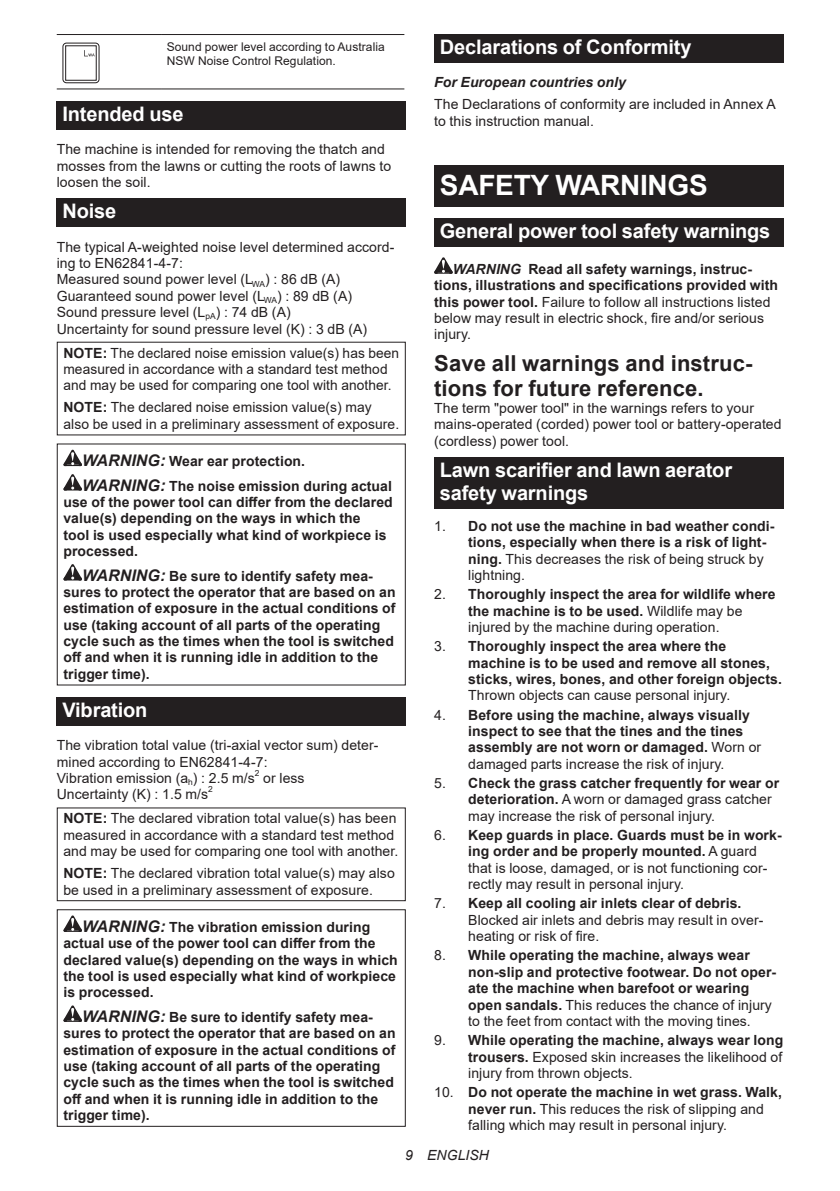
<style>
.page{position:relative;width:840px;height:1191px;background:#fff}
.page>*{position:absolute;margin:0;border:0;box-sizing:border-box;transform-origin:0 0}
.t1{font:700 28px "Arial";letter-spacing:-.01em;color:#fff}
.t2{font:700 22px/25.8px "Arial";letter-spacing:.005em;color:#231f20}
.t3{font:700 20px/23.4px "Arial";letter-spacing:-.01em;color:#fff}
.t4{font:700 14px/16.4px "Arial";letter-spacing:.005em;color:#231f20}
.t5{font:14px/16.4px "Arial";letter-spacing:.005em;color:#231f20}
.t6{font:italic 700 14px "Arial";letter-spacing:.005em;color:#231f20}
.t7{font:italic 14px "Arial";letter-spacing:.005em;color:#231f20}
.t8{font:12px/14px "Arial";letter-spacing:.005em;color:#231f20}
.t9{font:8.4px "Arial";color:#231f20}
.s1{font-weight:700}
.s2{font-style:italic;font-size:16px}
.s3{font-style:italic}
.s4{font-weight:400}
</style>
<div class="page">
<hr style="left:57px;top:34px;width:104px;height:1px;background:#231f20">
<hr style="left:161px;top:34px;width:243px;height:1px;background:#231f20">
<hr style="left:57px;top:88px;width:104px;height:1px;background:#231f20">
<hr style="left:161px;top:88px;width:243px;height:1px;background:#231f20">
<svg style="left:84px;top:50px;width:10px;height:6px"></svg>
<div style="left:65px;top:45px;width:31px;height:36px;border:1px solid #231f20"></div>
<div style="left:62px;top:43px;width:37px;height:40px;border:1px solid #231f20;border-radius:4px"></div>
<div style="left:57px;top:101px;width:348px;height:28px;background:#231f20"></div>
<div style="left:57px;top:198px;width:348px;height:29px;background:#231f20"></div>
<svg style="left:63px;top:450px;width:19px;height:16px"></svg>
<svg style="left:63px;top:474px;width:19px;height:16px"></svg>
<svg style="left:63px;top:564px;width:19px;height:16px"></svg>
<div style="left:57px;top:697px;width:348px;height:28px;background:#231f20"></div>
<div style="left:57px;top:807px;width:348px;height:94px;border:1px solid #231f20"></div>
<svg style="left:63px;top:915px;width:19px;height:17px"></svg>
<svg style="left:63px;top:1005px;width:19px;height:16px"></svg>
<div style="left:57px;top:909px;width:348px;height:217px;border:1px solid #231f20"></div>
<div style="left:434px;top:34px;width:348px;height:29px;background:#231f20"></div>
<div style="left:434px;top:166px;width:348px;height:41px;background:#231f20"></div>
<div style="left:434px;top:218px;width:348px;height:28px;background:#231f20"></div>
<svg style="left:434px;top:257px;width:18px;height:17px"></svg>
<div style="left:434px;top:457px;width:348px;height:52px;background:#231f20"></div>
<p class="t8" style="left:167px;top:39px;width:219px">Sound power level according to Australia<br>NSW Noise Control Regulation.</p>
<h3 class="t3" style="left:62px;top:102px;width:122px">Intended use</h3>
<p class="t5" style="left:57px;top:141px;width:336px">The machine is intended for removing the thatch and mosses from the lawns or cutting the roots of lawns to loosen the soil.</p>
<h3 class="t3" style="left:62px;top:200px;width:55px">Noise</h3>
<p class="t5" style="left:57px;top:238px;width:339px">The typical A-weighted noise level determined accord&shy;ing to EN62841-4-7:<br>Measured sound power level (L<sub>WA</sub>) : 86 dB (A)<br>Guaranteed sound power level (L<sub>WA</sub>) : 89 dB (A)<br>Sound pressure level (L<sub>pA</sub>) : 74 dB (A)<br>Uncertainty for sound pressure level (K) : 3 dB (A)</p>
<p class="t5" style="left:63px;top:344px;width:337px"><span class="s1">NOTE:</span> The declared noise emission value(s) has been measured in accordance with a standard test method and may be used for comparing one tool with another.</p>
<p class="t5" style="left:63px;top:399px;width:337px"><span class="s1">NOTE:</span> The declared noise emission value(s) may also be used in a preliminary assessment of exposure.</p>
<p class="t4" style="left:82px;top:449px;width:311px;line-height:24.4px"><span class="s2">WARNING:</span> Wear ear protection.<br><span class="s2">WARNING:</span> The noise emission during actual</p>
<p class="t4" style="left:63px;top:494px;width:331px">use of the power tool can differ from the declared value(s) depending on the ways in which the<br>tool is used especially what kind of workpiece is processed.</p>
<p class="t4" style="left:63px;top:567px;width:333px;text-indent:19px"><span class="s2">WARNING:</span> Be sure to identify safety mea&shy;sures to protect the operator that are based on an estimation of exposure in the actual conditions of use (taking account of all parts of the operating cycle such as the times when the tool is switched off and when it is running idle in addition to the trigger time).</p>
<h3 class="t3" style="left:62px;top:698px;width:86px">Vibration</h3>
<p class="t5" style="left:57px;top:737px;width:323px">The vibration total value (tri-axial vector sum) deter&shy;mined according to EN62841-4-7:<br>Vibration emission (a<sub>h</sub>) : 2.5 m/s</p>
<p class="t9" style="left:255px;top:767px;width:6px">2</p>
<p class="t5" style="left:263px;top:770px;width:43px">or less</p>
<p class="t5" style="left:57px;top:786px;width:153px">Uncertainty (K) : 1.5 m/s</p>
<p class="t9" style="left:208px;top:783px;width:6px">2</p>
<p class="t5" style="left:63px;top:810px;width:336px"><span class="s1">NOTE:</span> The declared vibration total value(s) has been measured in accordance with a standard test method and may be used for comparing one tool with another.</p>
<p class="t5" style="left:63px;top:865px;width:333px"><span class="s1">NOTE:</span> The declared vibration total value(s) may also be used in a preliminary assessment of exposure.</p>
<p class="t4" style="left:63px;top:919px;width:335px;text-indent:19px"><span class="s2">WARNING:</span> The vibration emission during actual use of the power tool can differ from the declared value(s) depending on the ways in which the tool is used especially what kind of workpiece is processed.</p>
<p class="t4" style="left:63px;top:1008px;width:333px;text-indent:19px"><span class="s2">WARNING:</span> Be sure to identify safety mea&shy;sures to protect the operator that are based on an estimation of exposure in the actual conditions of use (taking account of all parts of the operating cycle such as the times when the tool is switched off and when it is running idle in addition to the trigger time).</p>
<h3 class="t3" style="left:439px;top:36px;width:253px">Declarations of Conformity</h3>
<p class="t6" style="left:434px;top:73px;width:193px">For European countries only</p>
<p class="t5" style="left:434px;top:96px;width:343px">The Declarations of conformity are included in Annex A to this instruction manual.</p>
<h1 class="t1" style="left:439px;top:166px;width:269px">SAFETY WARNINGS</h1>
<h3 class="t3" style="left:439px;top:219px;width:332px">General power tool safety warnings</h3>
<p class="t4" style="left:434px;top:261px;width:345px;text-indent:19px"><span class="s3">WARNING</span> Read all safety warnings, instruc&shy;tions, illustrations and specifications provided with this power tool. <span class="s4">Failure to follow all instructions listed below may result in electric shock, fire and/or serious injury.</span></p>
<h2 class="t2" style="left:434px;top:350px;width:319px">Save all warnings and instruc&shy;tions for future reference.</h2>
<p class="t5" style="left:434px;top:399px;width:349px">The term "power tool" in the warnings refers to your mains-operated (corded) power tool or battery-operated (cordless) power tool.</p>
<h3 class="t3" style="left:439px;top:458px;width:293px">Lawn scarifier and lawn aerator safety warnings</h3>
<p class="t4" style="left:468px;top:518px;width:307px;text-indent:-34px"><span class="s4">1.</span> Do not use the machine in bad weather condi&shy;tions, especially when there is a risk of light&shy;ning. <span class="s4">This decreases the risk of being struck by lightning.</span></p>
<p class="t4" style="left:468px;top:586px;width:308px;text-indent:-34px"><span class="s4">2.</span> Thoroughly inspect the area for wildlife where the machine is to be used. <span class="s4">Wildlife may be injured by the machine during operation.</span></p>
<p class="t4" style="left:468px;top:638px;width:315px;text-indent:-34px"><span class="s4">3.</span> Thoroughly inspect the area where the machine is to be used and remove all stones, sticks, wires, bones, and other foreign objects.</p>
<p class="t5" style="left:468px;top:687px;width:263px">Thrown objects can cause personal injury.</p>
<p class="t4" style="left:468px;top:706px;width:294px;text-indent:-34px"><span class="s4">4.</span> Before using the machine, always visually inspect to see that the tines and the tines assembly are not worn or damaged. <span class="s4">Worn or damaged parts increase the risk of injury.</span></p>
<p class="t5" style="left:468px;top:775px;width:312px;text-indent:-34px">5. <span class="s1">Check the grass catcher frequently for wear or deterioration.</span> A worn or damaged grass catcher may increase the risk of personal injury.</p>
<p class="t5" style="left:468px;top:827px;width:315px;text-indent:-34px">6. <span class="s1">Keep guards in place. Guards must be in work&shy;ing order and be properly mounted.</span> A guard that is loose, damaged, or is not functioning cor&shy;rectly may result in personal injury.</p>
<p class="t5" style="left:468px;top:895px;width:296px;text-indent:-34px">7. <span class="s1">Keep all cooling air inlets clear of debris.<br></span>Blocked air inlets and debris may result in over&shy;heating or risk of fire.</p>
<p class="t4" style="left:468px;top:947px;width:309px;text-indent:-34px"><span class="s4">8.</span> While operating the machine, always wear non-slip and protective footwear. Do not oper&shy;ate the machine when barefoot or wearing open sandals. <span class="s4">This reduces the chance of injury to the feet from contact with the moving tines.</span></p>
<p class="t5" style="left:468px;top:1032px;width:316px;text-align:justify;text-indent:-34px">9. <span class="s1">While operating the machine, always wear long trousers.</span> Exposed skin increases the likelihood of injury from thrown objects.</p>
<p class="t5" style="left:468px;top:1084px;width:315px;text-indent:-34px">10. <span class="s1">Do not operate the machine in wet grass. Walk, never run.</span> This reduces the risk of slipping and falling which may result in personal injury.</p>
<p class="t7" style="left:405px;top:1146px;width:85px">9 ENGLISH</p>
</div>
